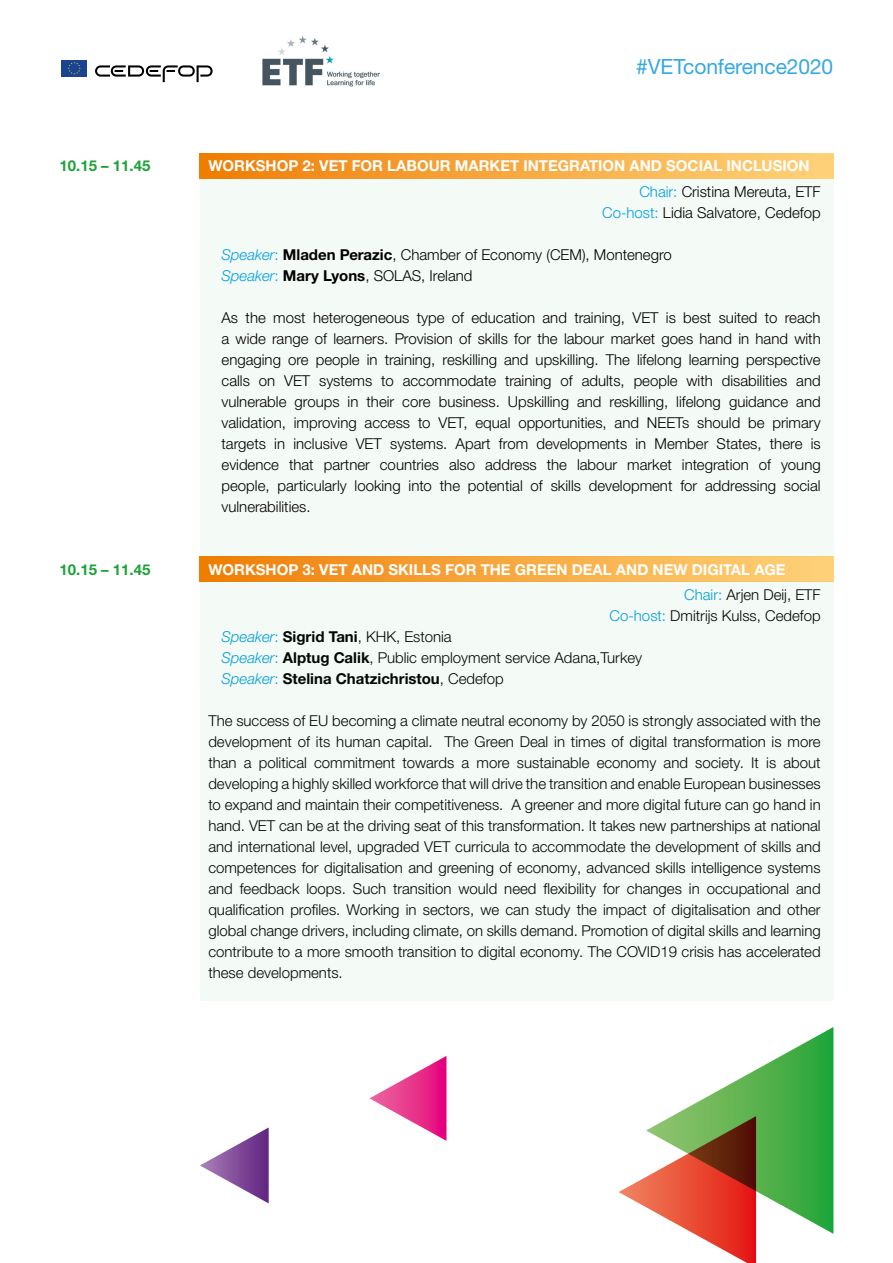
<style>
.page{position:relative;width:893px;height:1263px;background:#fff}
.page>*{position:absolute;margin:0;border:0;box-sizing:border-box;transform-origin:0 0}
.t1{font:21px "Helvetica Neue LTW1 G";letter-spacing:-.005em;color:#36a9e1}
.t2{font:300 15px/21px "Helvetica Neue LTW1 G";color:#000}
.t3{font:700 15px/25.2px "Helvetica Neue LTW1 G";color:#fff}
.t4{font:700 15px "Helvetica Neue LTW1 G";color:#1da238}
.s1{font-weight:300;color:#009fe3}
.s2{font-weight:300;color:#000}
.s3{color:#009fe3}
.s4{font-style:italic;color:#009fe3}
.s5{font-weight:700}
</style>
<div class="page">
<div style="left:200px;top:556px;width:633px;height:26px;background:linear-gradient(to right,#f07e06,#fed37b)"></div>
<div style="left:200px;top:179px;width:633px;height:377px;background:#f4faf5"></div>
<div style="left:200px;top:153px;width:633px;height:26px;background:linear-gradient(to right,#f07e06,#fed37b)"></div>
<svg style="left:200px;top:1127px;width:69px;height:76px"></svg>
<svg style="left:369px;top:1056px;width:77px;height:85px"></svg>
<svg style="left:619px;top:1027px;width:214px;height:236px"></svg>
<div style="left:200px;top:581px;width:633px;height:420px;background:#f4faf5"></div>
<div style="left:62px;top:60px;width:25px;height:17px;background:#1a4491"></div>
<svg style="left:68px;top:62px;width:13px;height:12px"></svg>
<svg style="left:95px;top:65px;width:118px;height:17px"></svg>
<img style="left:263px;top:36px;width:117px;height:51px">
<h1 class="t1" style="left:636px;top:54px;width:198px">#VETconference2020</h1>
<p class="t4" style="left:60px;top:157px;width:92px">10.15 – 11.45</p>
<p class="t3" style="left:639px;top:153px;width:183px;text-indent:-431px">WORKSHOP 2: VET FOR LABOUR MARKET INTEGRATION AND SOCIAL INCLUSION<br><span class="s1">Chair:</span> <span class="s2">Cristina Mereuta, ETF</span></p>
<p class="t2" style="left:602px;top:202px;width:220px"><span class="s3">Co-host:</span> Lidia Salvatore, Cedefop</p>
<p class="t2" style="left:222px;top:244px;width:452px"><span class="s4">Speaker</span><span class="s3">:</span> <span class="s5">Mladen Perazic</span>, Chamber of Economy (CEM), Montenegro<br><span class="s4">Speaker</span><span class="s3">:</span> <span class="s5">Mary Lyons</span>, SOLAS, Ireland</p>
<p class="t2" style="left:222px;top:307px;width:601px;text-align:justify">As the most heterogeneous type of education and training, VET is best suited to reach a wide range of learners. Provision of skills for the labour market goes hand in hand with engaging ore people in training, reskilling and upskilling. The lifelong learning perspective calls on VET systems to accommodate training of adults, people with disabilities and vulnerable groups in their core business. Upskilling and reskilling, lifelong guidance and validation, improving access to VET, equal opportunities, and NEETs should be primary targets in inclusive VET systems. Apart from developments in Member States, there is evidence that partner countries also address the labour market integration of young people, particularly looking into the potential of skills development for addressing social vulnerabilities.</p>
<p class="t4" style="left:60px;top:560px;width:92px">10.15 – 11.45</p>
<p class="t3" style="left:684px;top:557px;width:138px;text-indent:-476px">WORKSHOP 3: VET AND SKILLS FOR THE GREEN DEAL AND NEW DIGITAL AGE<br><span class="s1">Chair:</span> <span class="s2">Arjen Deij, ETF</span></p>
<p class="t2" style="left:609px;top:605px;width:213px"><span class="s3">Co-host:</span> Dmitrijs Kulss, Cedefop</p>
<p class="t2" style="left:222px;top:626px;width:422px"><span class="s4">Speaker</span><span class="s3">:</span> <span class="s5">Sigrid Tani</span>, KHK, Estonia<br><span class="s4">Speaker</span><span class="s3">:</span> <span class="s5">Alptug Calik</span>, Public employment service Adana,Turkey<br><span class="s4">Speaker</span><span class="s3">:</span> <span class="s5">Stelina Chatzichristou</span>, Cedefop</p>
<p class="t2" style="left:208px;top:710px;width:614px;text-align:justify">The success of EU becoming a climate neutral economy by 2050 is strongly associated with the development of its human capital. The Green Deal in times of digital transformation is more than a political commitment towards a more sustainable economy and society. It is about developing a highly skilled workforce that will drive the transition and enable European businesses to expand and maintain their competitiveness. A greener and more digital future can go hand in hand. VET can be at the driving seat of this transformation. It takes new partnerships at national and international level, upgraded VET curricula to accommodate the development of skills and competences for digitalisation and greening of economy, advanced skills intelligence systems and feedback loops. Such transition would need flexibility for changes in occupational and qualification profiles. Working in sectors, we can study the impact of digitalisation and other global change drivers, including climate, on skills demand. Promotion of digital skills and learning contribute to a more smooth transition to digital economy. The COVID19 crisis has accelerated these developments.</p>
</div>
